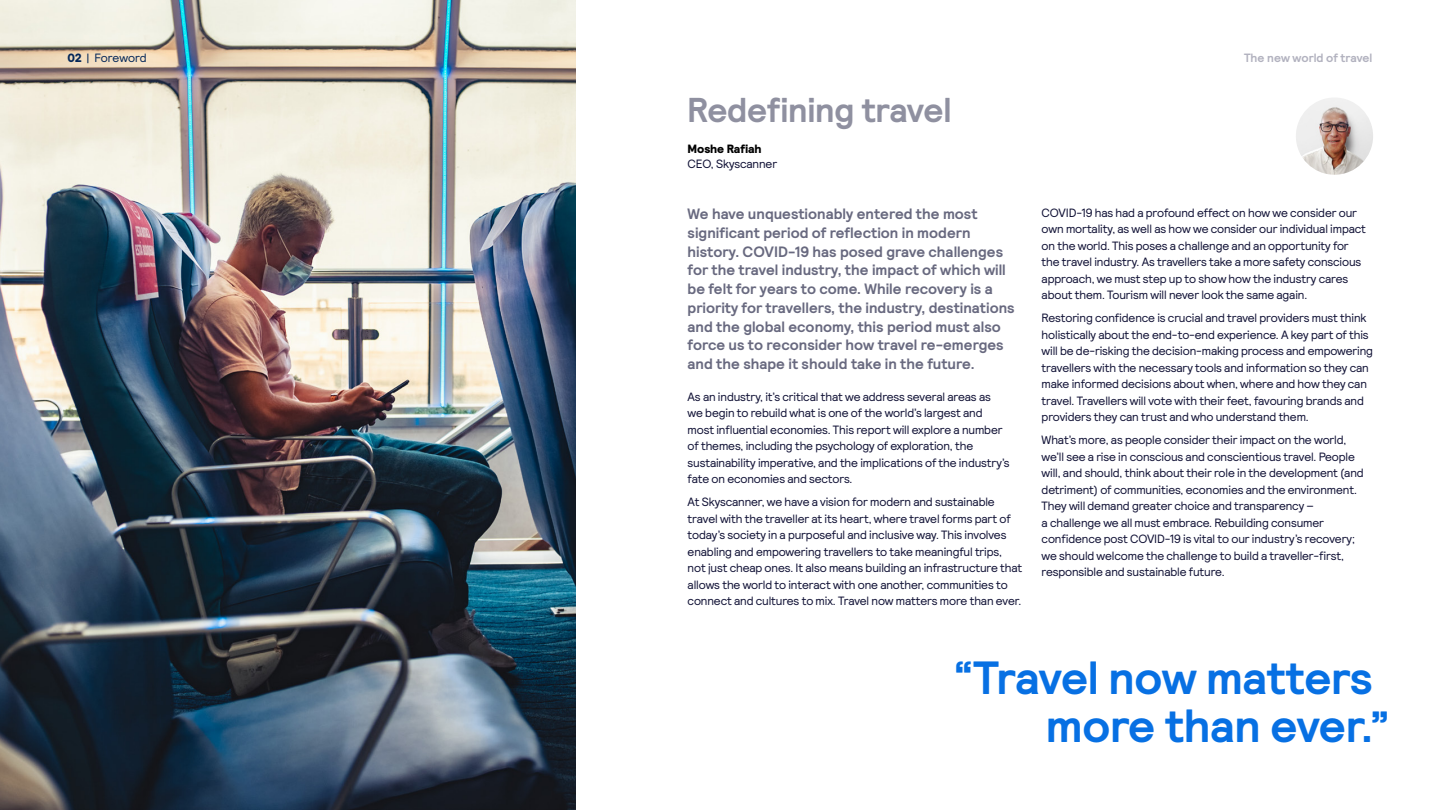
<style>
.page{position:relative;width:1440px;height:810px;background:#fff}
.page>*{position:absolute;margin:0;border:0;box-sizing:border-box;transform-origin:0 0}
.t1{font:700 46.5px/48.8px "Skyscanner Relative";letter-spacing:-.01em;color:#0770e3}
.t2{font:700 34.5px "Skyscanner Relative";letter-spacing:-.01em;color:#8f90a0}
.t3{font:700 15px/18.8px "Skyscanner Relative";color:#68697f}
.t4{font:12px/16.5px "Skyscanner Relative";letter-spacing:-.01em;color:#111236}
.t5{font:700 12px "Skyscanner Relative";color:#b2b2bf}
.t6{font:900 12px "Skyscanner Relative";letter-spacing:-.01em;color:#000}
.t7{font:12px "Skyscanner Relative";letter-spacing:-.01em;color:#042759}
.s1{font-weight:900}
</style>
<div class="page">
<img style="left:0;top:0;width:576px;height:810px">
<img style="left:1296px;top:98px;width:77px;height:77px;border-radius:39px">
<p class="t7" style="left:67px;top:51px;width:81px"><span class="s1">02</span> | Foreword</p>
<h2 class="t2" style="left:687px;top:90px;width:266px">Redefining travel</h2>
<p class="t6" style="left:688px;top:142px;width:76px">Moshe Rafiah</p>
<p class="t4" style="left:688px;top:156px;width:91px">CEO, Skyscanner</p>
<p class="t3" style="left:688px;top:205px;width:329px">We have unquestionably entered the most significant period of reflection in modern history. COVID-19 has posed grave challenges for the travel industry, the impact of which will be felt for years to come. While recovery is a priority for travellers, the industry, destinations and the global economy, this period must also force us to reconsider how travel re-emerges and the shape it should take in the future.</p>
<p class="t4" style="left:688px;top:388px;width:324px">As an industry, it’s critical that we address several areas as<br>we begin to rebuild what is one of the world’s largest and most influential economies. This report will explore a number of themes, including the psychology of exploration, the sustainability imperative, and the implications of the industry’s fate on economies and sectors.</p>
<p class="t4" style="left:688px;top:494px;width:336px">At Skyscanner, we have a vision for modern and sustainable travel with the traveller at its heart, where travel forms part of today’s society in a purposeful and inclusive way. This involves enabling and empowering travellers to take meaningful trips, not just cheap ones. It also means building an infrastructure that allows the world to interact with one another, communities to connect and cultures to mix. Travel now matters more than ever.</p>
<p class="t5" style="left:1244px;top:51px;width:130px">The new world of travel</p>
<p class="t4" style="left:1042px;top:205px;width:326px">COVID-19 has had a profound effect on how we consider our own mortality, as well as how we consider our individual impact on the world. This poses a challenge and an opportunity for the travel industry. As travellers take a more safety conscious approach, we must step up to show how the industry cares about them. Tourism will never look the same again.</p>
<p class="t4" style="left:1042px;top:310px;width:333px">Restoring confidence is crucial and travel providers must think holistically about the end-to-end experience. A key part of this will be de-risking the decision-making process and empowering travellers with the necessary tools and information so they can make informed decisions about when, where and how they can travel. Travellers will vote with their feet, favouring brands and providers they can trust and who understand them.</p>
<p class="t4" style="left:1042px;top:432px;width:324px">What’s more, as people consider their impact on the world, we’ll see a rise in conscious and conscientious travel. People will, and should, think about their role in the development (and detriment) of communities, economies and the environment.<br>They will demand greater choice and transparency –<br>a challenge we all must embrace. Rebuilding consumer confidence post COVID-19 is vital to our industry’s recovery; we should welcome the challenge to build a traveller-first, responsible and sustainable future.</p>
<h1 class="t1" style="left:1046px;top:654px;width:345px;text-indent:-91px">“Travel now matters more than ever.”</h1>
</div>
